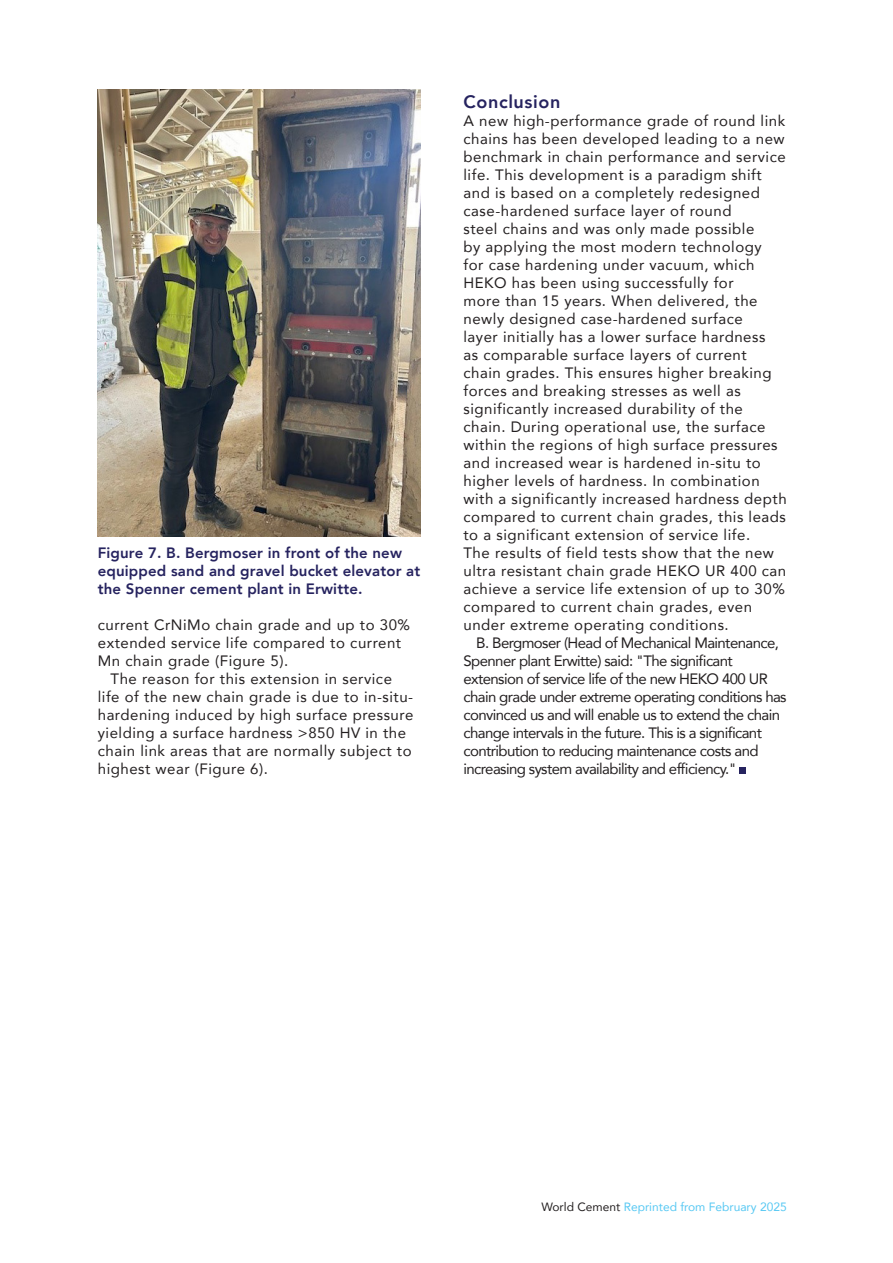
<style>
.page{position:relative;width:893px;height:1263px;background:#fff}
.page>*{position:absolute;margin:0;border:0;box-sizing:border-box;transform-origin:0 0}
.Subhead_1{font:800 18px "Avenir";letter-spacing:.035em;color:#26235f}
.Text_1st_Para{font:15px/18px "Avenir";letter-spacing:.035em;color:#231f20}
.Body_Text{font:15px/18px "Avenir";letter-spacing:-.04em;color:#231f20}
.Body_Text-2{font:15px/18px "Avenir";letter-spacing:.035em;color:#231f20}
.Caption__No_Line{font:800 15px/18px "Avenir";letter-spacing:.01em;color:#26235f}
.t1{font:12px "Avenir";color:#56c8f3}
.s1{color:#231f20}
</style>
<div class="page">
<div style="left:740px;top:767px;width:6px;height:7px;background:#26235f"></div>
<img style="left:98px;top:89px;width:323px;height:448px">
<p class="Caption__No_Line" style="left:98px;top:544px;width:324px">Figure 7. B. Bergmoser in front of the new equipped sand and gravel bucket elevator at the Spenner cement plant in Erwitte.</p>
<p class="Body_Text-2" style="left:98px;top:615px;width:314px">current CrNiMo chain grade and up to 30% extended service life compared to current<br>Mn chain grade (Figure 5).</p>
<p class="Body_Text-2" style="left:98px;top:669px;width:317px;text-indent:13px">The reason for this extension in service life of the new chain grade is due to in-situ&shy;hardening induced by high surface pressure yielding a surface hardness &gt;850 HV in the chain link areas that are normally subject to highest wear (Figure 6).</p>
<p class="Subhead_1" style="left:463px;top:88px;width:98px">Conclusion</p>
<p class="Text_1st_Para" style="left:463px;top:111px;width:325px">A new high-performance grade of round link chains has been developed leading to a new benchmark in chain performance and service life. This development is a paradigm shift and is based on a completely redesigned case-hardened surface layer of round<br>steel chains and was only made possible<br>by applying the most modern technology<br>for case hardening under vacuum, which HEKO has been using successfully for<br>more than 15 years. When delivered, the newly designed case-hardened surface<br>layer initially has a lower surface hardness<br>as comparable surface layers of current chain grades. This ensures higher breaking forces and breaking stresses as well as significantly increased durability of the chain. During operational use, the surface within the regions of high surface pressures and increased wear is hardened in-situ to higher levels of hardness. In combination with a significantly increased hardness depth compared to current chain grades, this leads to a significant extension of service life.<br>The results of field tests show that the new ultra resistant chain grade HEKO UR 400 can achieve a service life extension of up to 30% compared to current chain grades, even under extreme operating conditions.</p>
<p class="Body_Text" style="left:463px;top:633px;width:325px;text-indent:13px">B. Bergmoser (Head of Mechanical Maintenance, Spenner plant Erwitte) said: "The significant extension of service life of the new HEKO 400 UR chain grade under extreme operating conditions has convinced us and will enable us to extend the chain change intervals in the future. This is a significant contribution to reducing maintenance costs and increasing system availability and efficiency."</p>
<p class="t1" style="left:542px;top:1197px;width:247px"><span class="s1">World Cement</span> Reprinted from February 2025</p>
</div>
